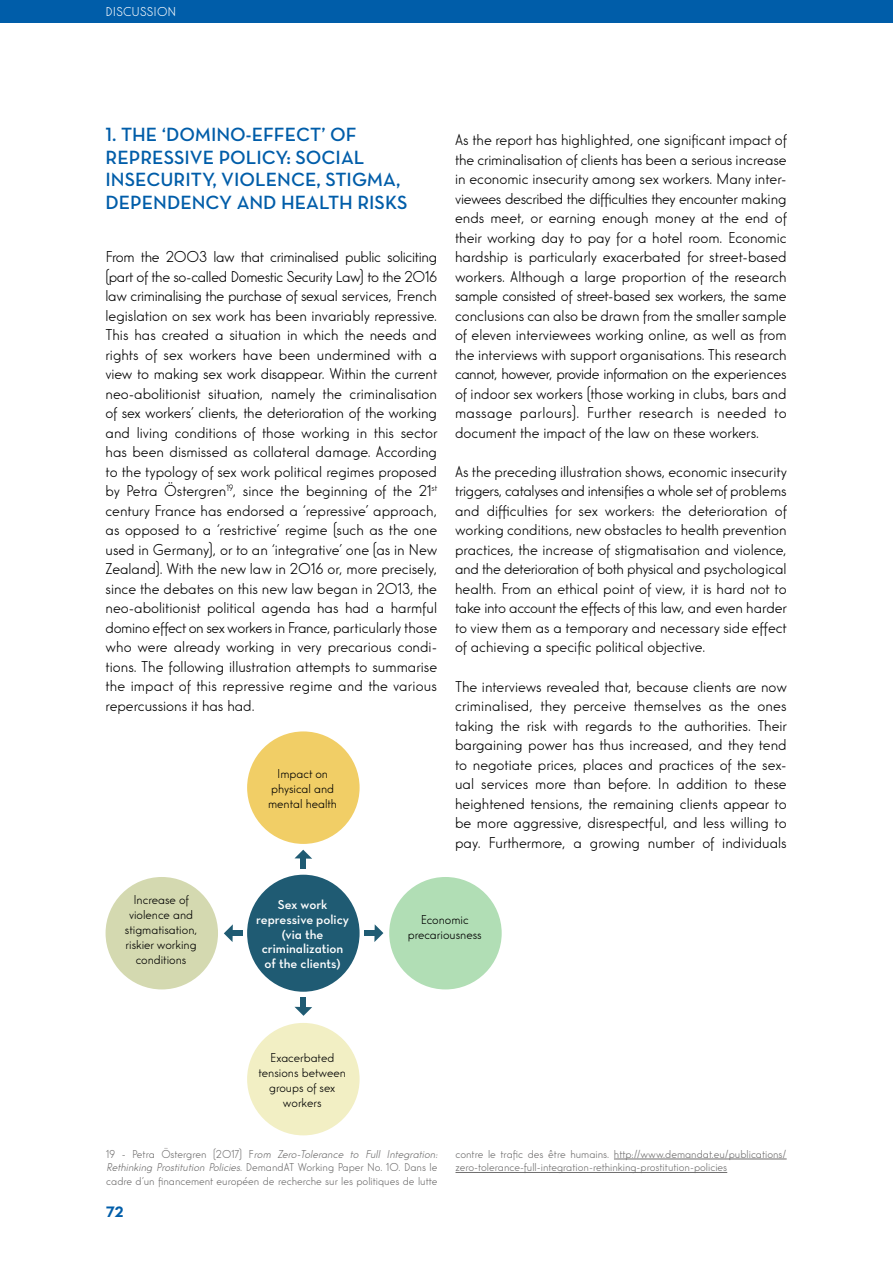
<style>
.page{position:relative;width:893px;height:1263px;background:#fff}
.page>*{position:absolute;margin:0;border:0;box-sizing:border-box;transform-origin:0 0}
.t1{font:19.5px/22.5px "Neutra Text Demi Alt";color:#005da9}
.t2{font:16.5px/19.5px "Elegant Lux Pro Mager";color:#000;text-align:justify}
.t3{font:15.45px "Neutra Text Bold Alt";color:#005da9}
.t4{font:13.5px/15px "Elegant Lux Pro Mager";color:#000;text-align:center}
.t5{font:13.5px "Elegant Lux Pro Mager";letter-spacing:.01em;color:#fff}
.t6{font:13.05px/14.7px "Neutra Text Demi Alt";color:#fff;text-align:center}
.t7{font:12px/13.5px "Elegant Lux Pro Mager";color:#706f6f}
.s1{font-style:italic}
</style>
<div class="page">
<div style="left:0;top:0;width:893px;height:22px;background:#005da9"></div>
<hr style="left:614px;top:1159px;width:173px;height:1px;background:#706f6f">
<hr style="left:455px;top:1172px;width:272px;height:1px;background:#706f6f">
<div style="left:247px;top:731px;width:113px;height:113px;background:#f1ce66;border-radius:50%"></div>
<div style="left:247px;top:1023px;width:113px;height:112px;background:#f2efc4;border-radius:50%"></div>
<div style="left:106px;top:877px;width:112px;height:112px;background:#d4d9b0;border-radius:50%"></div>
<div style="left:389px;top:877px;width:113px;height:112px;background:#b1deb5;border-radius:50%"></div>
<div style="left:247px;top:875px;width:113px;height:117px;background:#1f5b73;border-radius:50%"></div>
<div style="left:300px;top:856px;width:6px;height:12px;background:#1f5b73"></div>
<svg style="left:294px;top:850px;width:18px;height:9px"></svg>
<div style="left:300px;top:997px;width:6px;height:12px;background:#1f5b73"></div>
<svg style="left:294px;top:1007px;width:18px;height:9px"></svg>
<div style="left:230px;top:930px;width:13px;height:6px;background:#1f5b73"></div>
<svg style="left:224px;top:924px;width:9px;height:18px"></svg>
<div style="left:365px;top:930px;width:12px;height:6px;background:#1f5b73"></div>
<svg style="left:374px;top:924px;width:9px;height:18px"></svg>
<p class="t5" style="left:106px;top:4px;width:72px">DISCUSSION</p>
<p class="t1" style="left:106px;top:123px;width:303px">1. THE ‘DOMINO-EFFECT’ OF<br>REPRESSIVE POLICY: SOCIAL<br>INSECURITY, VIOLENCE, STIGMA,<br>DEPENDENCY AND HEALTH RISKS</p>
<p class="t2" style="left:106px;top:247px;width:333px">From the 2003 law that criminalised public soliciting (part of the so-called Domestic Security Law) to the 2016 law criminalising the purchase of sexual services, French legislation on sex work has been invariably repressive.<br>This has created a situation in which the needs and rights of sex workers have been undermined with a view to making sex work disappear. Within the current neo-abolitionist situation, namely the criminalisation of sex workers’ clients, the deterioration of the working and living conditions of those working in this sector has been dismissed as collateral damage. According to the typology of sex work political regimes proposed by Petra Östergren<sup>19</sup>, since the beginning of the 21<sup>st </sup>century France has endorsed a ‘repressive’ approach, as opposed to a ‘restrictive’ regime (such as the one used in Germany), or to an ‘integrative’ one (as in New Zealand). With the new law in 2016 or, more precisely, since the debates on this new law began in 2013, the neo-abolitionist political agenda has had a harmful domino effect on sex workers in France, particularly those who were already working in very precarious condi&shy;tions. The following illustration attempts to summarise the impact of this repressive regime and the various repercussions it has had.</p>
<p class="t4" style="left:268px;top:766px;width:70px">Impact on physical and mental health</p>
<p class="t2" style="left:455px;top:130px;width:333px">As the report has highlighted, one significant impact of the criminalisation of clients has been a serious increase in economic insecurity among sex workers. Many inter&shy;viewees described the difficulties they encounter making ends meet, or earning enough money at the end of their working day to pay for a hotel room. Economic hardship is particularly exacerbated for street-based workers. Although a large proportion of the research sample consisted of street-based sex workers, the same conclusions can also be drawn from the smaller sample of eleven interviewees working online, as well as from the interviews with support organisations. This research cannot, however, provide information on the experiences of indoor sex workers (those working in clubs, bars and massage parlours). Further research is needed to document the impact of the law on these workers.</p>
<p class="t2" style="left:455px;top:462px;width:333px">As the preceding illustration shows, economic insecurity triggers, catalyses and intensifies a whole set of problems and difficulties for sex workers: the deterioration of working conditions, new obstacles to health prevention practices, the increase of stigmatisation and violence, and the deterioration of both physical and psychological health. From an ethical point of view, it is hard not to take into account the effects of this law, and even harder to view them as a temporary and necessary side effect of achieving a specific political objective.</p>
<p class="t2" style="left:455px;top:676px;width:333px">The interviews revealed that, because clients are now criminalised, they perceive themselves as the ones taking the risk with regards to the authorities. Their bargaining power has thus increased, and they tend to negotiate prices, places and practices of the sex&shy;ual services more than before. In addition to these heightened tensions, the remaining clients appear to be more aggressive, disrespectful, and less willing to pay. Furthermore, a growing number of individuals</p>
<p class="t4" style="left:125px;top:892px;width:74px">Increase of violence and stigmatisation, riskier working conditions</p>
<p class="t6" style="left:256px;top:897px;width:94px">Sex work repressive policy (via the criminalization of the clients)</p>
<p class="t4" style="left:259px;top:1050px;width:89px">Exacerbated tensions between groups of sex workers</p>
<p class="t4" style="left:408px;top:912px;width:75px">Economic precariousness</p>
<p class="t7" style="left:106px;top:1147px;width:335px">1 9 - Pet ra Ö s te rg re n (2 0 1 7) F <span class="s1">rom Zero-Tolerance to Full Integration:<br>Rethinking Prostitution Policies</span>. D e m a n d AT Wo r k i n g Pa p e r N o . 1 0 . D a n s l e cadre d’un financement européen de recherche sur les politiques de lutte</p>
<p class="t7" style="left:455px;top:1147px;width:333px">contre le trafic des être humains. http://www.demandat.eu/publications/ zero-tolerance-full-integration-rethinking-prostitution-policies</p>
<p class="t3" style="left:106px;top:1202px;width:19px">72</p>
</div>
